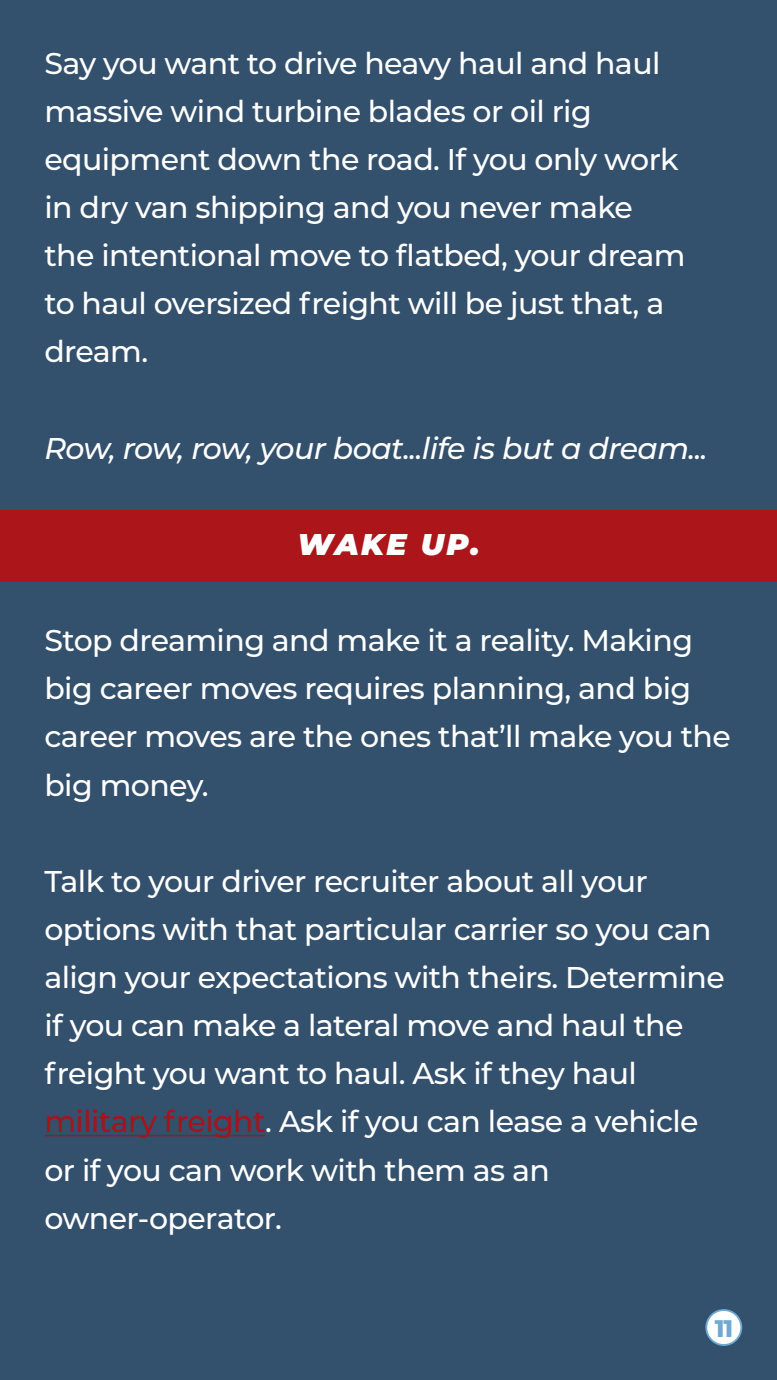
<style>
.page{position:relative;width:777px;height:1380px;background:#fff}
.page>*{position:absolute;margin:0;border:0;box-sizing:border-box;transform-origin:0 0}
.t1{font:500 30px/48.1px "Montserrat";letter-spacing:-.02em;color:#fff}
.t2{font:italic 500 30px "Montserrat";letter-spacing:-.02em;color:#fff}
.t3{font:italic 900 30px "Montserrat";letter-spacing:.08em;color:#fff}
.t4{font:800 24px "Montserrat";color:#6caad1}
.s1{color:#a1161b}
</style>
<div class="page">
<div style="left:0;top:0;width:776px;height:1380px;background:#33506c"></div>
<div style="left:0;top:510px;width:776px;height:71px;background:#ac161b"></div>
<hr style="left:44px;top:1135px;width:221px;height:1px;background:#a1161b">
<div style="left:706px;top:1310px;width:35px;height:35px;background:#fff;border-radius:50%"></div>
<div style="left:705px;top:1309px;width:37px;height:37px;border:2px solid #6caad1;border-radius:50%"></div>
<p class="t1" style="left:44px;top:38px;width:642px">Say you want to drive heavy haul and haul massive wind turbine blades or oil rig equipment down the road. If you only work in dry van shipping and you never make the intentional move to flatbed, your dream to haul oversized freight will be just that, a dream.</p>
<p class="t2" style="left:44px;top:427px;width:664px">Row, row, row, your boat...life is but a dream...</p>
<p class="t3" style="left:297px;top:522px;width:184px">WAKE UP.</p>
<p class="t1" style="left:44px;top:615px;width:687px">Stop dreaming and make it a reality. Making big career moves requires planning, and big career moves are the ones that’ll make you the big money.</p>
<p class="t1" style="left:44px;top:856px;width:681px">Talk to your driver recruiter about all your options with that particular carrier so you can align your expectations with theirs. Determine if you can make a lateral move and haul the freight you want to haul. Ask if they haul <span class="s1">military freight</span>. Ask if you can lease a vehicle or if you can work with them as an owner-operator.</p>
<p class="t4" style="left:714px;top:1311px;width:20px">11</p>
</div>
